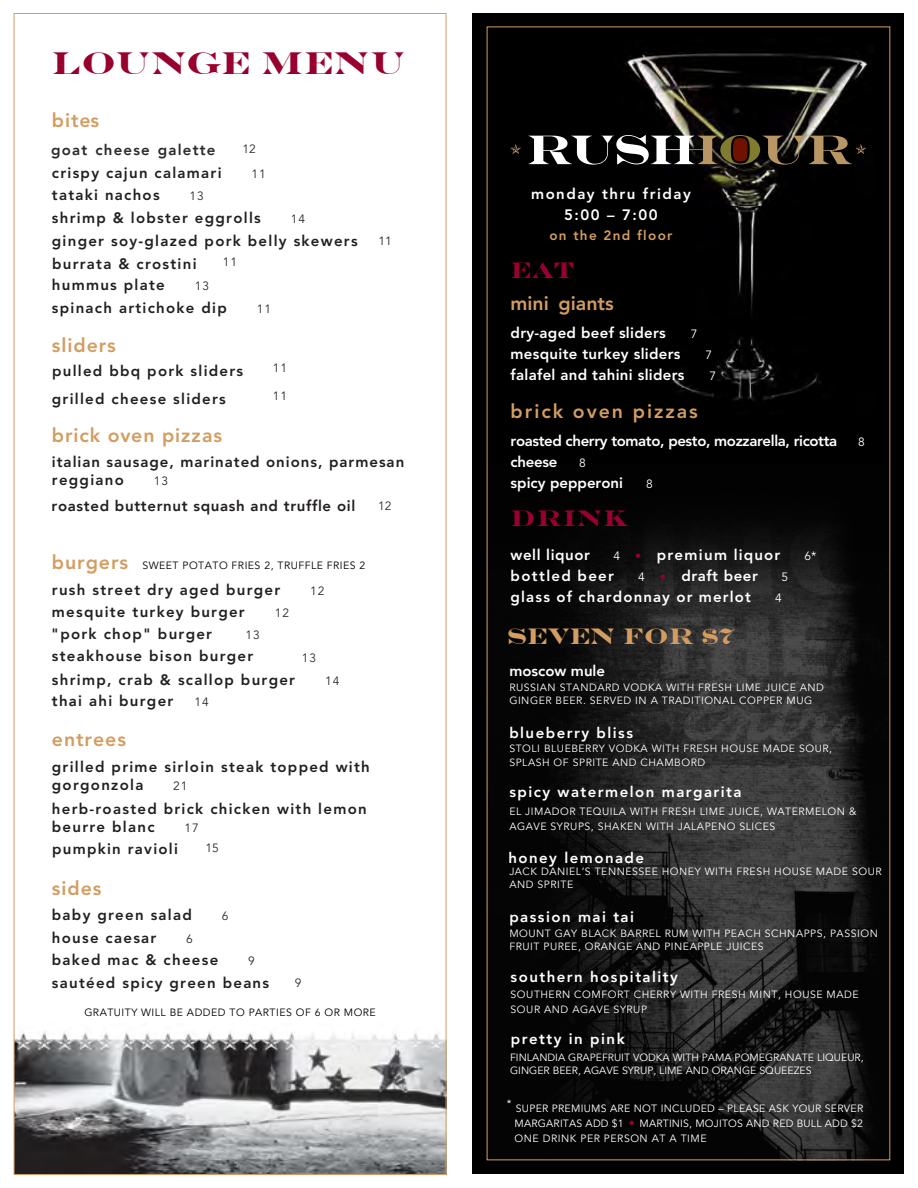
<style>
.page{position:relative;width:918px;height:1188px;background:#fff}
.page>*{position:absolute;margin:0;border:0;box-sizing:border-box;transform-origin:0 0}
.t1{font:700 31.5px "Engravers";letter-spacing:.02em;color:#98002e}
.t2{font:700 22.5px "Engravers";color:#d39d61}
.t3{font:700 22.5px "Engravers";letter-spacing:.045em;color:#98002e}
.t4{font:800 19.5px "Avenir";letter-spacing:.045em;color:#d39d61}
.t5{font:800 19.5px "Avenir";letter-spacing:.1em;color:#d39d61}
.t6{font:800 19.5px "Avenir";color:#d39d61}
.t7{font:800 15px/18px "Avenir";letter-spacing:.085em;color:#231f20}
.t8{font:800 15px/21px "Avenir";letter-spacing:.1em;color:#fff;text-align:center}
.t9{font:800 15px/21px "Avenir";letter-spacing:.075em;color:#fff}
.t10{font:800 15px/21px "Avenir";letter-spacing:-.025em;color:#fff}
.t11{font:800 15px "Avenir";letter-spacing:.02em;color:#fff}
.t12{font:800 15px/18px "Avenir";letter-spacing:.065em;color:#231f20}
.t13{font:800 15px "Avenir";letter-spacing:.045em;color:#231f20}
.t14{font:800 15px "Avenir";letter-spacing:.08em;color:#2c2929}
.t15{font:800 15px "Avenir";color:#fff}
.t16{font:800 13.5px "Avenir";letter-spacing:.1em;color:#d39d61}
.t17{font:12px "Avenir";letter-spacing:.085em;color:#2c2929}
.t18{font:12px "Avenir";color:#fff}
.t19{font:10.5px/13.5px "Avenir";letter-spacing:.05em;color:#fff}
.t20{font:10.5px/12.6px "Avenir";color:#fff}
.t21{font:10.5px "Avenir";letter-spacing:.045em;color:#000}
.s1{font-weight:800;font-size:19.5px;color:#d39d61}
.s2{font-weight:400;font-size:12px}
.s3{font-weight:400;font-size:12px;color:#98002e}
.s4{font-size:12px;color:#98002e}
</style>
<div class="page">
<div style="left:472px;top:14px;width:432px;height:1160px;background:#000"></div>
<img style="left:522px;top:526px;width:364px;height:632px">
<img style="left:625px;top:52px;width:243px;height:344px">
<svg style="left:510px;top:144px;width:11px;height:10px"></svg>
<svg style="left:529px;top:135px;width:337px;height:30px"></svg>
<img style="left:706px;top:328px;width:162px;height:73px">
<img style="left:16px;top:1032px;width:428px;height:141px">
<h1 class="t1" style="left:52px;top:44px;width:355px">LOUNGE MENU</h1>
<h3 class="t4" style="left:52px;top:108px;width:49px">bites</h3>
<h3 class="t14" style="left:51px;top:138px;width:166px">goat cheese galette</h3>
<p class="t17" style="left:243px;top:142px;width:15px">12</p>
<h3 class="t7" style="left:52px;top:163px;width:171px">crispy cajun calamari</h3>
<p class="t17" style="left:252px;top:167px;width:16px">11</p>
<h3 class="t7" style="left:52px;top:186px;width:109px">tataki nachos</h3>
<p class="t17" style="left:190px;top:189px;width:16px">13</p>
<h3 class="t7" style="left:52px;top:208px;width:210px">shrimp &amp; lobster eggrolls</h3>
<p class="t17" style="left:291px;top:212px;width:16px">14</p>
<h3 class="t7" style="left:52px;top:232px;width:307px">ginger soy-glazed pork belly skewers</h3>
<p class="t17" style="left:379px;top:234px;width:15px">11</p>
<h3 class="t7" style="left:52px;top:254px;width:146px">burrata &amp; crostini</h3>
<p class="t17" style="left:223px;top:255px;width:16px">11</p>
<h3 class="t7" style="left:52px;top:276px;width:114px">hummus plate</h3>
<p class="t17" style="left:195px;top:279px;width:16px">13</p>
<h3 class="t7" style="left:52px;top:298px;width:176px">spinach artichoke dip</h3>
<p class="t17" style="left:257px;top:302px;width:16px">11</p>
<h3 class="t4" style="left:52px;top:333px;width:66px">sliders</h3>
<h3 class="t7" style="left:52px;top:362px;width:193px">pulled bbq pork sliders</h3>
<p class="t17" style="left:273px;top:360px;width:16px">11</p>
<h3 class="t7" style="left:52px;top:390px;width:176px">grilled cheese sliders</h3>
<p class="t17" style="left:273px;top:389px;width:16px">11</p>
<h3 class="t4" style="left:52px;top:423px;width:172px">brick oven pizzas</h3>
<h3 class="t12" style="left:52px;top:453px;width:354px">italian sausage, marinated onions, parmesan reggiano</h3>
<p class="t17" style="left:154px;top:474px;width:16px">13</p>
<h3 class="t13" style="left:52px;top:497px;width:305px">roasted butternut squash and truffle oil</h3>
<p class="t17" style="left:378px;top:499px;width:15px">12</p>
<p class="t21" style="left:52px;top:559px;width:315px"><span class="s1">burgers</span> SWEET POTATO FRIES 2, TRUFFLE FRIES 2</p>
<h3 class="t7" style="left:52px;top:580px;width:230px">rush street dry aged burger</h3>
<p class="t17" style="left:310px;top:584px;width:16px">12</p>
<h3 class="t7" style="left:52px;top:603px;width:194px">mesquite turkey burger</h3>
<p class="t17" style="left:275px;top:606px;width:16px">12</p>
<h3 class="t7" style="left:51px;top:625px;width:162px">"pork chop" burger</h3>
<p class="t17" style="left:245px;top:628px;width:16px">13</p>
<p class="t17" style="left:302px;top:651px;width:16px">13</p>
<p class="t17" style="left:325px;top:674px;width:16px">14</p>
<h3 class="t7" style="left:52px;top:644px;width:245px;line-height:23.4px">steakhouse bison burger shrimp, crab &amp; scallop burger</h3>
<h3 class="t7" style="left:52px;top:692px;width:123px">thai ahi burger</h3>
<p class="t17" style="left:194px;top:695px;width:16px">14</p>
<h3 class="t4" style="left:52px;top:728px;width:76px">entrees</h3>
<h3 class="t7" style="left:52px;top:757px;width:319px">grilled prime sirloin steak topped with gorgonzola</h3>
<p class="t17" style="left:173px;top:779px;width:16px">21</p>
<h3 class="t7" style="left:52px;top:799px;width:316px">herb-roasted brick chicken with lemon beurre blanc</h3>
<p class="t17" style="left:184px;top:821px;width:16px">17</p>
<h3 class="t7" style="left:52px;top:840px;width:127px">pumpkin ravioli</h3>
<p class="t17" style="left:205px;top:841px;width:15px">15</p>
<h3 class="t4" style="left:52px;top:876px;width:51px">sides</h3>
<h3 class="t7" style="left:52px;top:906px;width:141px">baby green salad</h3>
<p class="t17" style="left:222px;top:909px;width:8px">6</p>
<h3 class="t7" style="left:52px;top:928px;width:106px">house caesar</h3>
<p class="t17" style="left:186px;top:932px;width:8px">6</p>
<h3 class="t7" style="left:52px;top:951px;width:168px">baked mac &amp; cheese</h3>
<p class="t17" style="left:248px;top:954px;width:8px">9</p>
<h3 class="t7" style="left:52px;top:973px;width:219px">sautéed spicy green beans</h3>
<p class="t17" style="left:295px;top:975px;width:8px">9</p>
<p class="t21" style="left:84px;top:1006px;width:293px">GRATUITY WILL BE ADDED TO PARTIES OF 6 OR MORE</p>
<h3 class="t8" style="left:531px;top:184px;width:161px">monday thru friday<br>5:00 – 7:00</h3>
<p class="t16" style="left:549px;top:227px;width:125px">on the 2nd floor</p>
<h2 class="t3" style="left:511px;top:257px;width:66px">EAT</h2>
<h3 class="t6" style="left:511px;top:292px;width:105px">mini giants</h3>
<h3 class="t11" style="left:511px;top:324px;width:157px">dry-aged beef sliders</h3>
<p class="t18" style="left:691px;top:327px;width:8px">7</p>
<h3 class="t11" style="left:511px;top:345px;width:171px">mesquite turkey sliders</h3>
<p class="t18" style="left:706px;top:348px;width:8px">7</p>
<h3 class="t11" style="left:511px;top:366px;width:175px">falafel and tahini sliders</h3>
<p class="t18" style="left:710px;top:369px;width:8px">7</p>
<h3 class="t5" style="left:511px;top:400px;width:189px">brick oven pizzas</h3>
<h3 class="t10" style="left:511px;top:431px;width:356px">roasted cherry tomato, pesto, mozzarella, ricotta <span class="s2">8 </span>cheese <span class="s2">8<br></span>spicy pepperoni <span class="s2">8</span></h3>
<h2 class="t3" style="left:511px;top:505px;width:119px">DRINK</h2>
<h3 class="t9" style="left:511px;top:545px;width:271px">well liquor <span class="s2">4</span> <span class="s3">•</span> premium liquor</h3>
<p class="t18" style="left:804px;top:549px;width:13px">6*</p>
<h3 class="t9" style="left:511px;top:566px;width:105px">bottled beer</h3>
<h3 class="t9" style="left:511px;top:566px;width:279px;text-indent:128px"><span class="s2">4</span> <span class="s3">•</span> draft beer <span class="s2">5 </span>glass of chardonnay or merlot <span class="s2">4</span></h3>
<h2 class="t2" style="left:508px;top:623px;width:228px">SEVEN FOR $7</h2>
<h3 class="t15" style="left:509px;top:657px;width:97px">moscow mule</h3>
<p class="t19" style="left:509px;top:681px;width:316px">RUSSIAN STANDARD VODKA WITH FRESH LIME JUICE AND<br>GINGER BEER. SERVED IN A TRADITIONAL COPPER MUG</p>
<h3 class="t8" style="left:509px;top:721px;width:125px">blueberry bliss</h3>
<p class="t19" style="left:509px;top:742px;width:324px">STOLI BLUEBERRY VODKA WITH FRESH HOUSE MADE SOUR,<br>SPLASH OF SPRITE AND CHAMBORD</p>
<h3 class="t8" style="left:509px;top:781px;width:234px">spicy watermelon margarita</h3>
<p class="t19" style="left:509px;top:804px;width:349px;line-height:15px">EL JIMADOR TEQUILA WITH FRESH LIME JUICE, WATERMELON &amp;<br>AGAVE SYRUPS, SHAKEN WITH JALAPENO SLICES</p>
<h3 class="t8" style="left:508px;top:847px;width:137px">honey lemonade</h3>
<p class="t19" style="left:509px;top:866px;width:374px;line-height:12.9px">JACK DANIEL’S TENNESSEE HONEY WITH FRESH HOUSE MADE SOUR<br>AND SPRITE</p>
<h3 class="t8" style="left:509px;top:905px;width:126px">passion mai tai</h3>
<p class="t19" style="left:509px;top:927px;width:370px">MOUNT GAY BLACK BARREL RUM WITH PEACH SCHNAPPS, PASSION<br>FRUIT PUREE, ORANGE AND PINEAPPLE JUICES</p>
<h3 class="t8" style="left:511px;top:966px;width:169px">southern hospitality</h3>
<p class="t19" style="left:511px;top:988px;width:350px;line-height:14.5px">SOUTHERN COMFORT CHERRY WITH FRESH MINT, HOUSE MADE<br>SOUR AND AGAVE SYRUP</p>
<h3 class="t8" style="left:511px;top:1028px;width:115px">pretty in pink</h3>
<p class="t20" style="left:510px;top:1051px;width:355px">FINLANDIA GRAPEFRUIT VODKA WITH PAMA POMEGRANATE LIQUEUR,<br>GINGER BEER, AGAVE SYRUP, LIME AND ORANGE SQUEEZES</p>
<p class="t19" style="left:515px;top:1101px;width:350px;line-height:15px;text-align:justify;text-indent:-8px">* SUPER PREMIUMS ARE NOT INCLUDED – PLEASE ASK YOUR SERVER MARGARITAS ADD $1 <span class="s4">•</span> MARTINIS, MOJITOS AND RED BULL ADD $2<br>ONE DRINK PER PERSON AT A TIME</p>
</div>
